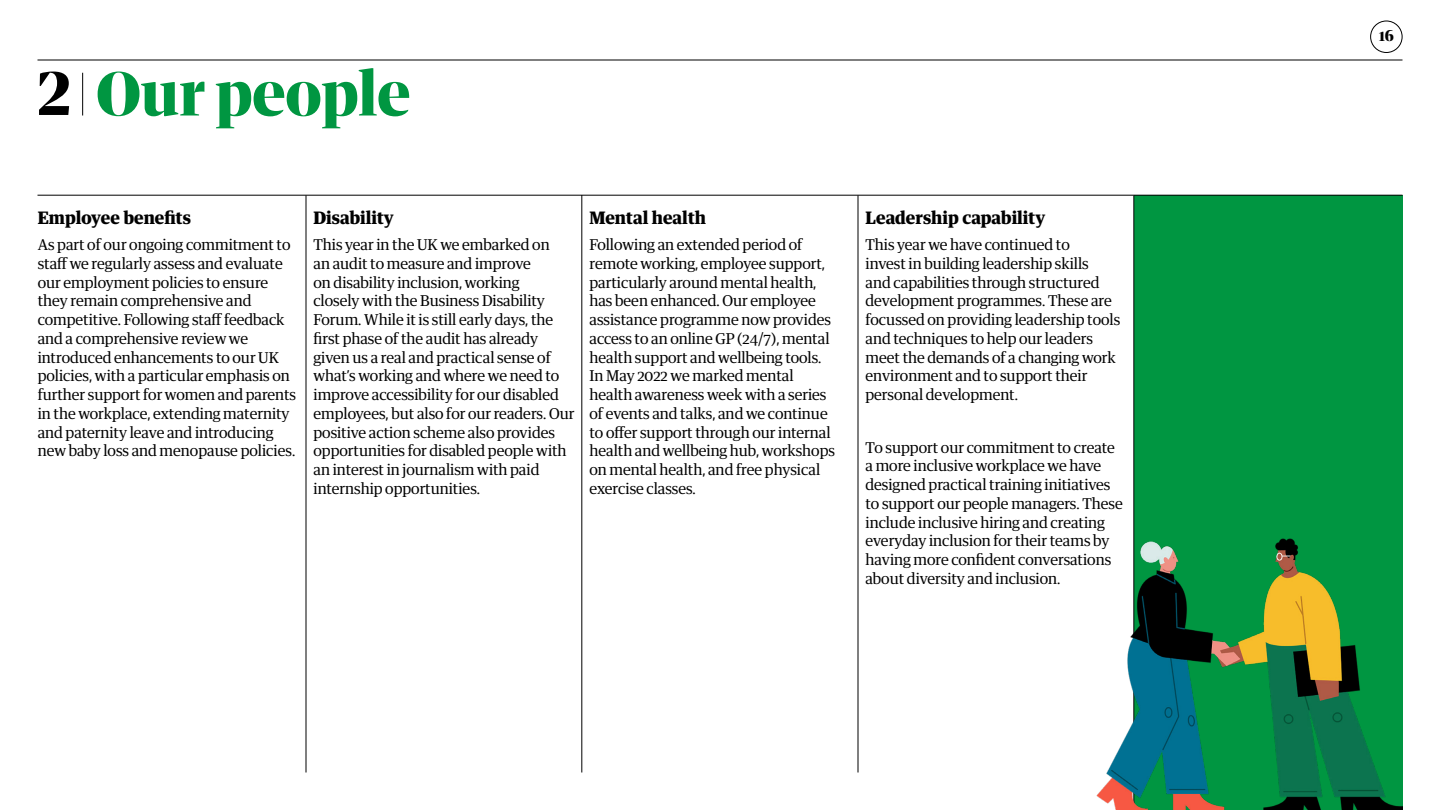
<style>
.page{position:relative;width:1440px;height:810px;background:#fff}
.page>*{position:absolute;margin:0;border:0;box-sizing:border-box;transform-origin:0 0}
.t1{font:700 60px "GT Guardian Titlepiece";color:#009641}
.t2{font:700 17.25px "GH Guardian Headline";color:#000}
.t3{font:15px/18.8px "GH Guardian Headline";color:#000}
.t4{font:700 15px "GT Guardian Titlepiece";color:#000}
.s1{font-size:59.32px;color:#000}
</style>
<div class="page">
<hr style="left:38px;top:60px;width:1364px;height:1px;background:#000">
<div style="left:1134px;top:195px;width:268px;height:615px;background:#009641"></div>
<hr style="left:1134px;top:195px;width:1px;height:615px;background:#000">
<hr style="left:38px;top:195px;width:1364px;height:1px;background:#000">
<hr style="left:858px;top:195px;width:1px;height:577px;background:#000">
<hr style="left:582px;top:195px;width:1px;height:577px;background:#000">
<hr style="left:306px;top:195px;width:1px;height:577px;background:#000">
<img style="left:1096px;top:505px;width:306px;height:305px">
<div style="left:1180px;top:503px;width:78px;height:55px;background:#009641"></div>
<div style="left:1370px;top:21px;width:32px;height:32px;border:1px solid #000;border-radius:50%"></div>
<hr style="left:82px;top:73px;width:1px;height:43px;background:#000">
<h1 class="t1" style="left:38px;top:45px;width:375px"><span class="s1">2</span> Our people</h1>
<p class="t2" style="left:38px;top:203px;width:155px">Employee benefits</p>
<p class="t3" style="left:38px;top:234px;width:260px">As part of our ongoing commitment to staff we regularly assess and evaluate our employment policies to ensure they remain comprehensive and competitive. Following staff feedback and a comprehensive review we introduced enhancements to our UK policies, with a particular emphasis on further support for women and parents in the workplace, extending maternity and paternity leave and introducing new baby loss and menopause policies.</p>
<p class="t2" style="left:314px;top:203px;width:82px">Disability</p>
<p class="t3" style="left:314px;top:234px;width:262px">This year in the UK we embarked on<br>an audit to measure and improve<br>on disability inclusion, working<br>closely with the Business Disability Forum. While it is still early days, the first phase of the audit has already given us a real and practical sense of what’s working and where we need to improve accessibility for our disabled employees, but also for our readers. Our positive action scheme also provides opportunities for disabled people with an interest in journalism with paid internship opportunities.</p>
<p class="t2" style="left:590px;top:203px;width:118px">Mental health</p>
<p class="t3" style="left:590px;top:234px;width:247px">Following an extended period of remote working, employee support, particularly around mental health, has been enhanced. Our employee assistance programme now provides access to an online GP (24/7), mental health support and wellbeing tools.<br>In May 2022 we marked mental health awareness week with a series of events and talks, and we continue to offer support through our internal health and wellbeing hub, workshops on mental health, and free physical exercise classes.</p>
<p class="t2" style="left:866px;top:203px;width:181px">Leadership capability</p>
<p class="t3" style="left:866px;top:234px;width:256px">This year we have continued to<br>invest in building leadership skills<br>and capabilities through structured development programmes. These are focussed on providing leadership tools and techniques to help our leaders meet the demands of a changing work environment and to support their personal development.</p>
<p class="t3" style="left:866px;top:436px;width:259px">To support our commitment to create a more inclusive workplace we have designed practical training initiatives to support our people managers. These include inclusive hiring and creating everyday inclusion for their teams by having more confident conversations about diversity and inclusion.</p>
<p class="t4" style="left:1379px;top:23px;width:17px">16</p>
</div>
